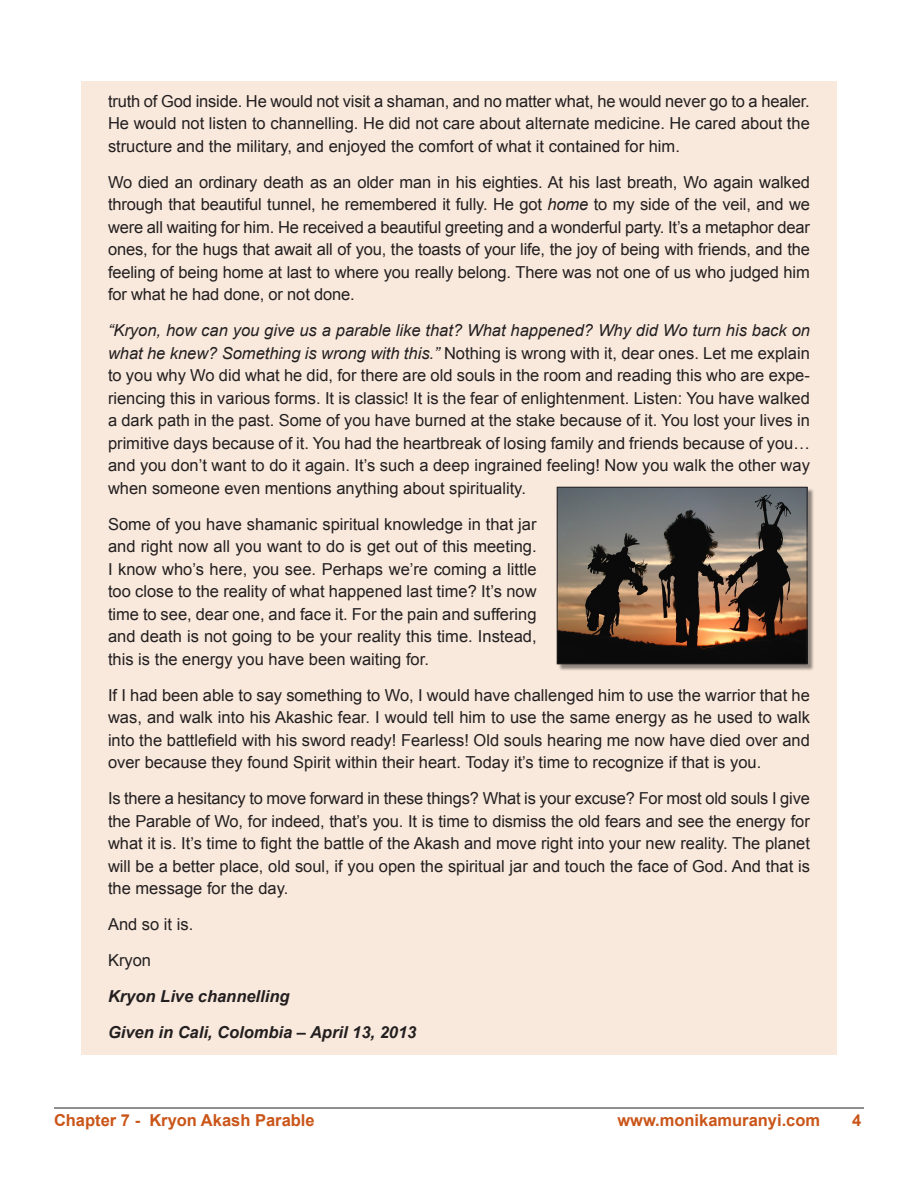
<style>
.page{position:relative;width:918px;height:1188px;background:#fff}
.page>*{position:absolute;margin:0;border:0;box-sizing:border-box;transform-origin:0 0}
.Indented_Kryon_Parag{font:16.5px/22.5px "Arial";color:#231f20;text-align:justify}
.Indented_Kryon_Parag-2{font:italic 700 16.5px "Arial";color:#231f20}
.MM_Article_Paragraph{font:700 16.5px "Arial";color:#ca5519}
.s1{font-style:italic}
</style>
<div class="page">
<hr style="left:54px;top:1108px;width:810px;height:1px;background:#231f20">
<div style="left:81px;top:81px;width:756px;height:87px;background:#f9e9dc"></div>
<div style="left:81px;top:162px;width:756px;height:155px;background:#f9e9dc"></div>
<div style="left:81px;top:310px;width:756px;height:200px;background:#f9e9dc"></div>
<div style="left:81px;top:504px;width:756px;height:177px;background:#f9e9dc"></div>
<div style="left:81px;top:675px;width:756px;height:110px;background:#f9e9dc"></div>
<div style="left:81px;top:778px;width:756px;height:133px;background:#f9e9dc"></div>
<div style="left:81px;top:904px;width:756px;height:43px;background:#f9e9dc"></div>
<div style="left:81px;top:940px;width:756px;height:43px;background:#f9e9dc"></div>
<div style="left:81px;top:976px;width:756px;height:43px;background:#f9e9dc"></div>
<div style="left:81px;top:1012px;width:756px;height:43px;background:#f9e9dc"></div>
<div style="left:558px;top:488px;width:256px;height:183px;background:#231f20;opacity:.5"></div>
<img style="left:559px;top:489px;width:246px;height:173px">
<div style="left:557px;top:487px;width:250px;height:177px;border:1px solid #231f20"></div>
<p class="Indented_Kryon_Parag" style="left:108px;top:90px;width:703px">truth of God inside. He would not visit a shaman, and no matter what, he would never go to a healer.<br>He would not listen to channelling. He did not care about alternate medicine. He cared about the structure and the military, and enjoyed the comfort of what it contained for him.</p>
<p class="Indented_Kryon_Parag" style="left:108px;top:171px;width:703px">Wo died an ordinary death as an older man in his eighties. At his last breath, Wo again walked through that beautiful tunnel, he remembered it fully. He got <span class="s1">home</span> to my side of the veil, and we were all waiting for him. He received a beautiful greeting and a wonderful party. It’s a metaphor dear ones, for the hugs that await all of you, the toasts of your life, the joy of being with friends, and the feeling of being home at last to where you really belong. There was not one of us who judged him for what he had done, or not done.</p>
<p class="Indented_Kryon_Parag" style="left:108px;top:319px;width:704px"><span class="s1">“Kryon, how can you give us a parable like that? What happened? Why did Wo turn his back on what he knew? Something is wrong with this.”</span> Nothing is wrong with it, dear ones. Let me explain to you why Wo did what he did, for there are old souls in the room and reading this who are expe&shy;riencing this in various forms. It is classic! It is the fear of enlightenment. Listen: You have walked a dark path in the past. Some of you have burned at the stake because of it. You lost your lives in primitive days because of it. You had the heartbreak of losing family and friends because of you… and you don’t want to do it again. It’s such a deep ingrained feeling! Now you walk the other way when someone even mentions anything about spirituality.</p>
<p class="Indented_Kryon_Parag" style="left:108px;top:513px;width:430px">Some of you have shamanic spiritual knowledge in that jar and right now all you want to do is get out of this meeting.<br>I know who’s here, you see. Perhaps we’re coming a little too close to the reality of what happened last time? It’s now time to see, dear one, and face it. For the pain and suffering and death is not going to be your reality this time. Instead, this is the energy you have been waiting for.</p>
<p class="Indented_Kryon_Parag" style="left:108px;top:684px;width:704px">If I had been able to say something to Wo, I would have challenged him to use the warrior that he was, and walk into his Akashic fear. I would tell him to use the same energy as he used to walk into the battlefield with his sword ready! Fearless! Old souls hearing me now have died over and over because they found Spirit within their heart. Today it’s time to recognize if that is you.</p>
<p class="Indented_Kryon_Parag" style="left:108px;top:787px;width:704px">Is there a hesitancy to move forward in these things? What is your excuse? For most old souls I give the Parable of Wo, for indeed, that’s you. It is time to dismiss the old fears and see the energy for what it is. It’s time to fight the battle of the Akash and move right into your new reality. The planet will be a better place, old soul, if you open the spiritual jar and touch the face of God. And that is the message for the day.</p>
<p class="Indented_Kryon_Parag" style="left:108px;top:913px;width:87px">And so it is.</p>
<p class="Indented_Kryon_Parag" style="left:108px;top:949px;width:45px">Kryon</p>
<p class="Indented_Kryon_Parag-2" style="left:108px;top:985px;width:183px">Kryon Live channelling</p>
<p class="Indented_Kryon_Parag-2" style="left:108px;top:1021px;width:310px">Given in Cali, Colombia – April 13, 2013</p>
<p class="MM_Article_Paragraph" style="left:54px;top:1109px;width:262px">Chapter 7 - Kryon Akash Parable</p>
<p class="MM_Article_Paragraph" style="left:617px;top:1109px;width:204px">www.monikamuranyi.com</p>
<p class="MM_Article_Paragraph" style="left:852px;top:1109px;width:11px">4</p>
</div>
